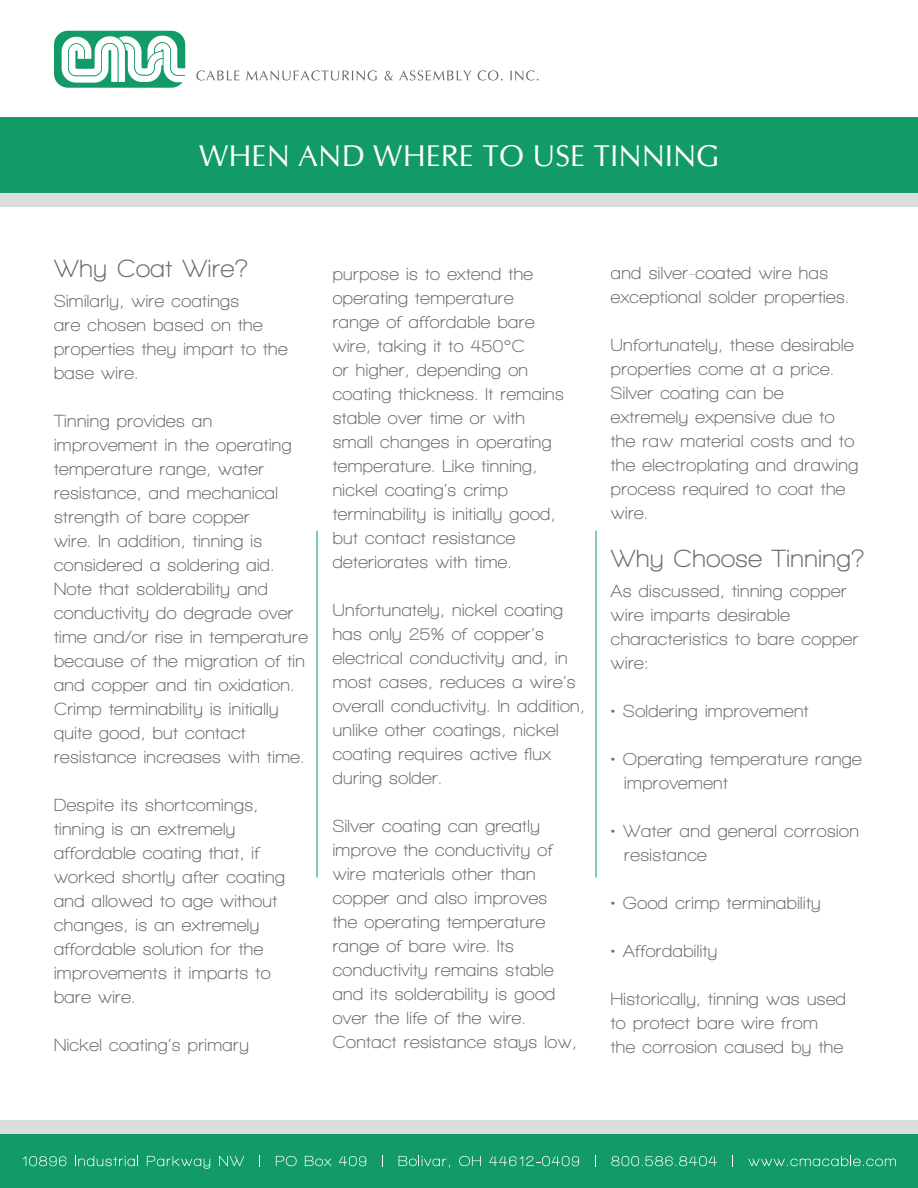
<style>
.page{position:relative;width:918px;height:1188px;background:#fff}
.page>*{position:absolute;margin:0;border:0;box-sizing:border-box;transform-origin:0 0}
.t1{font:30px "CG Omega";color:#fff}
.t2{font:700 25.5px "Walkway";letter-spacing:.025em;color:#6c6d70}
.t3{font:700 18px/24px "Walkway";letter-spacing:.025em;color:#6c6d70}
</style>
<div class="page">
<div style="left:0;top:1134px;width:918px;height:54px;background:#139b67"></div>
<svg style="left:22px;top:1156px;width:44px;height:10px"></svg>
<svg style="left:75px;top:1156px;width:63px;height:10px"></svg>
<svg style="left:147px;top:1156px;width:63px;height:13px"></svg>
<svg style="left:219px;top:1156px;width:25px;height:10px"></svg>
<svg style="left:259px;top:1155px;width:1px;height:12px"></svg>
<svg style="left:276px;top:1156px;width:21px;height:10px"></svg>
<svg style="left:305px;top:1156px;width:27px;height:10px"></svg>
<svg style="left:339px;top:1156px;width:27px;height:10px"></svg>
<svg style="left:382px;top:1155px;width:1px;height:12px"></svg>
<svg style="left:399px;top:1156px;width:51px;height:11px"></svg>
<svg style="left:459px;top:1156px;width:22px;height:10px"></svg>
<svg style="left:489px;top:1156px;width:90px;height:10px"></svg>
<svg style="left:595px;top:1155px;width:1px;height:12px"></svg>
<svg style="left:611px;top:1156px;width:106px;height:10px"></svg>
<svg style="left:732px;top:1155px;width:1px;height:12px"></svg>
<svg style="left:748px;top:1156px;width:148px;height:10px"></svg>
<div style="left:0;top:117px;width:918px;height:90px;background:#139b67"></div>
<div style="left:0;top:194px;width:918px;height:13px;background:#dcdddf"></div>
<div style="left:0;top:1121px;width:918px;height:13px;background:#dcdddf"></div>
<div style="left:54px;top:31px;width:131px;height:57px;background:#139b67;border-radius:14px"></div>
<svg style="left:62px;top:36px;width:124px;height:47px"></svg>
<svg style="left:196px;top:70px;width:43px;height:11px"></svg>
<svg style="left:246px;top:70px;width:131px;height:11px"></svg>
<svg style="left:384px;top:71px;width:9px;height:10px"></svg>
<svg style="left:399px;top:70px;width:72px;height:11px"></svg>
<svg style="left:478px;top:70px;width:25px;height:11px"></svg>
<svg style="left:510px;top:70px;width:28px;height:11px"></svg>
<hr style="left:317px;top:531px;width:1px;height:346px;background:#009a67">
<hr style="left:596px;top:531px;width:1px;height:346px;background:#009a67">
<h1 class="t1" style="left:199px;top:138px;width:522px">WHEN AND WHERE TO USE TINNING</h1>
<p class="t2" style="left:54px;top:255px;width:196px">Why Coat Wire?</p>
<p class="t3" style="left:54px;top:289px;width:235px">Similarly, wire coatings<br>are chosen based on the properties they impart to the base wire.</p>
<p class="t3" style="left:54px;top:409px;width:255px">Tinning provides an improvement in the operating temperature range, water resistance, and mechanical strength of bare copper<br>wire. In addition, tinning is considered a soldering aid.<br>Note that solderability and conductivity do degrade over time and/or rise in temperature because of the migration of tin and copper and tin oxidation.<br>Crimp terminability is initially quite good, but contact resistance increases with time.</p>
<p class="t3" style="left:54px;top:793px;width:232px">Despite its shortcomings, tinning is an extremely affordable coating that, if worked shortly after coating and allowed to age without changes, is an extremely affordable solution for the improvements it imparts to bare wire.</p>
<p class="t3" style="left:54px;top:1033px;width:196px">Nickel coating’s primary</p>
<p class="t3" style="left:333px;top:261px;width:233px">purpose is to extend the operating temperature range of affordable bare wire, taking it to 450°C<br>or higher, depending on coating thickness. It remains stable over time or with small changes in operating temperature. Like tinning, nickel coating’s crimp terminability is initially good, but contact resistance deteriorates with time.</p>
<p class="t3" style="left:333px;top:597px;width:254px">Unfortunately, nickel coating has only 25% of copper’s electrical conductivity and, in most cases, reduces a wire’s overall conductivity. In addition, unlike other coatings, nickel coating requires active flux during solder.</p>
<p class="t3" style="left:333px;top:813px;width:246px">Silver coating can greatly improve the conductivity of wire materials other than copper and also improves<br>the operating temperature range of bare wire. Its conductivity remains stable and its solderability is good over the life of the wire.<br>Contact resistance stays low,</p>
<p class="t3" style="left:611px;top:260px;width:240px">and silver-coated wire has exceptional solder properties.</p>
<p class="t3" style="left:611px;top:332px;width:249px">Unfortunately, these desirable properties come at a price.<br>Silver coating can be extremely expensive due to the raw material costs and to the electroplating and drawing process required to coat the wire.</p>
<p class="t2" style="left:611px;top:544px;width:255px">Why Choose Tinning?</p>
<p class="t3" style="left:611px;top:578px;width:249px">As discussed, tinning copper wire imparts desirable characteristics to bare copper wire:</p>
<p class="t3" style="left:611px;top:698px;width:199px">• Soldering improvement</p>
<p class="t3" style="left:624px;top:746px;width:239px;text-indent:-14px">• Operating temperature range improvement</p>
<p class="t3" style="left:624px;top:818px;width:236px;text-indent:-14px">• Water and general corrosion resistance</p>
<p class="t3" style="left:611px;top:890px;width:211px">• Good crimp terminability</p>
<p class="t3" style="left:611px;top:938px;width:108px">• Affordability</p>
<p class="t3" style="left:611px;top:986px;width:237px">Historically, tinning was used to protect bare wire from the corrosion caused by the</p>
</div>
